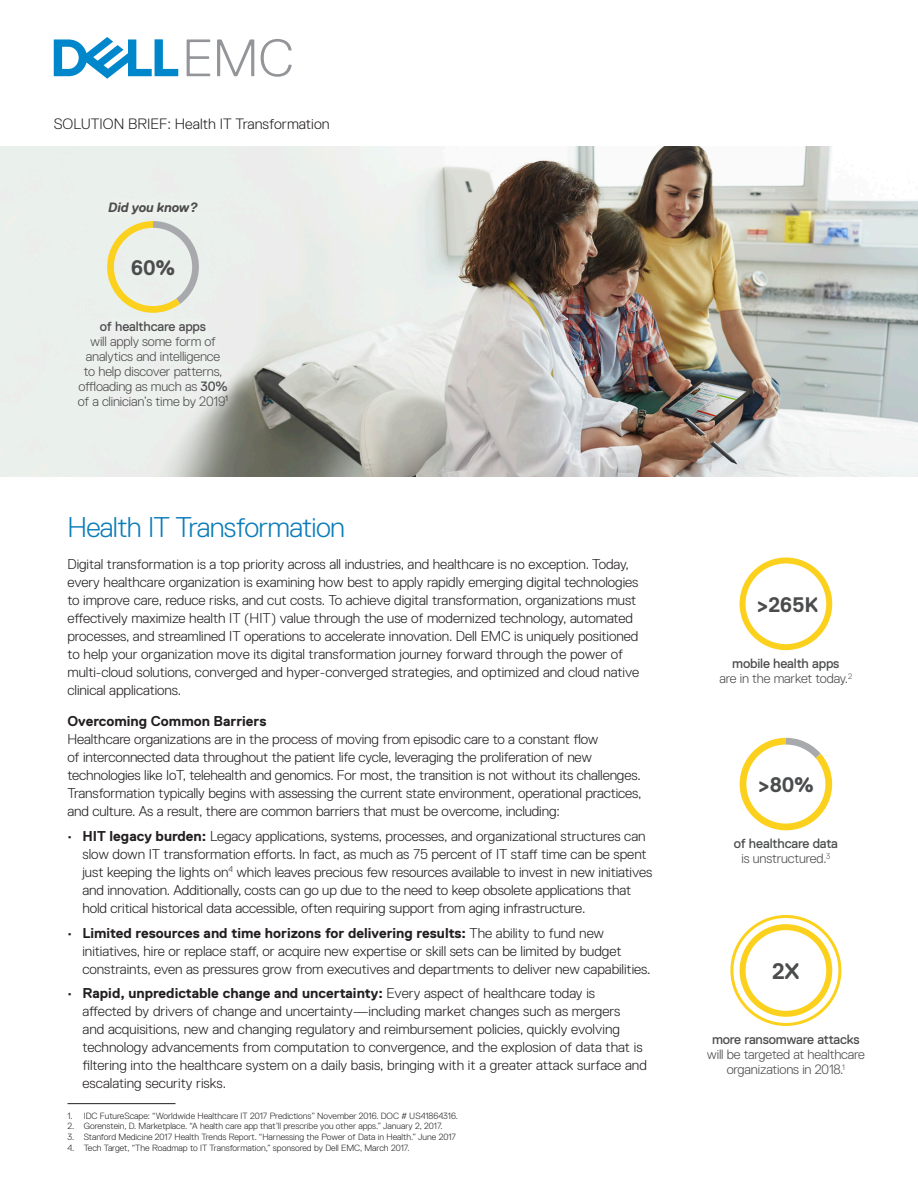
<style>
.page{position:relative;width:918px;height:1188px;background:#fff}
.page>*{position:absolute;margin:0;border:0;box-sizing:border-box;transform-origin:0 0}
.t1{font:300 28.5px "Dell Replica";letter-spacing:-.025em;color:#0d7dba}
.t2{font:700 22.5px "Dell Replica";color:#4b4c4d}
.t3{font:700 21px "Dell Replica";letter-spacing:-.01em;color:#4b4c4d}
.t4{font:300 15px "Dell Replica";color:#231f20}
.t5{font:300 14.25px/18px "Dell Replica";letter-spacing:-.005em;color:#231f20}
.t6{font:300 13.5px/15px "Dell Replica";letter-spacing:-.015em;color:#4b4c4d;text-align:center}
.t7{font:13.5px/15px "Dell Replica";letter-spacing:-.015em;color:#4b4c4d;text-align:center}
.t8{font:italic 700 13.5px "Dell Replica";letter-spacing:-.015em;color:#4b4c4d}
.t9{font:300 9px "Dell Replica";color:#231f20}
.s1{font-weight:400}
.s2{font-family:"Dell Replica TT"}
.s3{font-weight:700}
.s4{font-weight:300}
</style>
<div class="page">
<img style="left:1px;top:146px;width:916px;height:330px">
<div style="left:740px;top:924px;width:92px;height:93px;border:6px solid #fcd11e;border-radius:50%"></div>
<div style="left:730px;top:915px;width:111px;height:111px;border:3px solid #fcd11e;border-radius:50%"></div>
<svg style="left:739px;top:737px;width:94px;height:94px"></svg>
<hr style="left:68px;top:1103px;width:108px;height:1px;background:#231f20">
<svg style="left:187px;top:39px;width:105px;height:38px"></svg>
<svg style="left:54px;top:37px;width:124px;height:42px"></svg>
<div style="left:740px;top:557px;width:92px;height:93px;border:6px solid #fcd11e;border-radius:50%"></div>
<div style="left:67px;top:309px;width:172px;height:109px;background:#ecf0ed"></div>
<svg style="left:104px;top:226px;width:98px;height:87px"></svg>
<div style="left:97px;top:190px;width:112px;height:36px;background:#ebf0ec"></div>
<p class="t4" style="left:54px;top:116px;width:277px">SOLUTION BRIEF: Health IT Transformation</p>
<p class="t8" style="left:108px;top:200px;width:91px">Did you know?</p>
<p class="t3" style="left:131px;top:256px;width:46px">60%</p>
<p class="t6" style="left:78px;top:319px;width:152px"><span class="s1">of healthcare apps<br></span>will apply some form of analytics and intelligence<br>to help discover patterns, offloading as much as <span class="s1">30% </span>of a clinician’s time by 2019<sup>1</sup></p>
<p class="t1" style="left:68px;top:511px;width:279px">Health IT Transformation</p>
<p class="t5" style="left:68px;top:555px;width:573px">Digital transformation is a top priority across all industries, and healthcare is no exception. Today, every healthcare organization is examining how best to apply rapidly emerging digital technologies to improve care, reduce risks, and cut costs. To achieve digital transformation, organizations must effectively maximize health IT (HIT) value through the use of modernized technology, automated processes, and streamlined IT operations to accelerate innovation. Dell EMC is uniquely positioned to help your organization move its digital transformation journey forward through the power of multi-cloud solutions, converged and hyper<span class="s2">-</span>converged strategies, and optimized and cloud native clinical applications.</p>
<p class="t5" style="left:68px;top:712px;width:575px"><span class="s3">Overcoming Common Barriers<br></span>Healthcare organizations are in the process of moving from episodic care to a constant flow<br>of interconnected data throughout the patient life cycle, leveraging the proliferation of new technologies like IoT, telehealth and genomics. For most, the transition is not without its challenges.<br>Transformation typically begins with assessing the current state environment, operational practices, and culture. As a result, there are common barriers that must be overcome, including:</p>
<p class="t5" style="left:82px;top:827px;width:571px;text-indent:-15px"><span class="s3">· HIT legacy burden:</span> Legacy applications, systems, processes, and organizational structures can slow down IT transformation efforts. In fact, as much as 75 percent of IT staff time can be spent just keeping the lights on<sup>4</sup> which leaves precious few resources available to invest in new initiatives and innovation. Additionally, costs can go up due to the need to keep obsolete applications that hold critical historical data accessible, often requiring support from aging infrastructure.</p>
<p class="t5" style="left:83px;top:924px;width:570px;text-indent:-15px"><span class="s3">· Limited resources and time horizons for delivering results:</span> The ability to fund new initiatives, hire or replace staff, or acquire new expertise or skill sets can be limited by budget constraints, even as pressures grow from executives and departments to deliver new capabilities.</p>
<p class="t5" style="left:82px;top:984px;width:566px;text-indent:-15px"><span class="s3">· Rapid, unpredictable change and uncertainty:</span> Every aspect of healthcare today is affected by drivers of change and uncertainty—including market changes such as mergers<br>and acquisitions, new and changing regulatory and reimbursement policies, quickly evolving technology advancements from computation to convergence, and the explosion of data that is filtering into the healthcare system on a daily basis, bringing with it a greater attack surface and escalating security risks.</p>
<p class="t9" style="left:68px;top:1110px;width:392px">1. IDC FutureScape: “Worldwide Healthcare IT 2017 Predictions” November 2016. DOC # US41864316.</p>
<p class="t9" style="left:68px;top:1121px;width:377px">2. Gorenstein, D. Marketplace. “A health care app that’ll prescribe you other apps.” January 2, 2017.</p>
<p class="t9" style="left:68px;top:1132px;width:390px">3. Stanford Medicine 2017 Health Trends Report. “Harnessing the Power of Data in Health.” June 2017</p>
<p class="t9" style="left:68px;top:1143px;width:344px">4. Tech Target, “The Roadmap to IT Transformation,” sponsored by Dell EMC, March 2017.</p>
<p class="t3" style="left:756px;top:593px;width:63px">&gt;265K</p>
<p class="t6" style="left:720px;top:656px;width:134px"><span class="s1">mobile health apps<br></span>are in the market today.<sup>2</sup></p>
<p class="t3" style="left:758px;top:773px;width:58px">&gt;80%</p>
<p class="t7" style="left:734px;top:836px;width:106px">of healthcare data <span class="s4">is unstructured.</span><sup>3</sup></p>
<p class="t2" style="left:772px;top:959px;width:29px">2X</p>
<p class="t6" style="left:707px;top:1032px;width:160px"><span class="s1">more ransomware attacks </span>will be targeted at healthcare organizations in 2018.<sup>1</sup></p>
</div>
